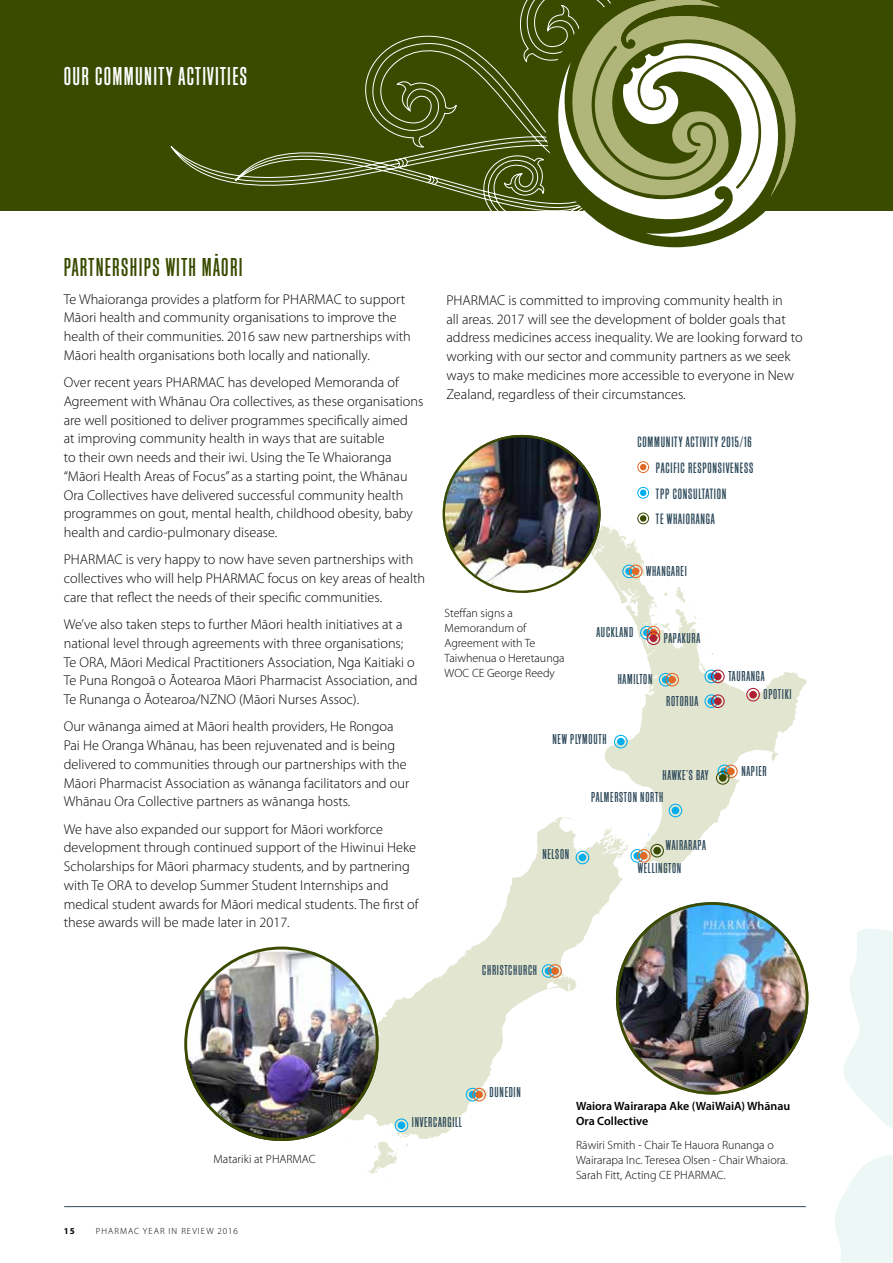
<style>
.page{position:relative;width:893px;height:1263px;background:#fff}
.page>*{position:absolute;margin:0;border:0;box-sizing:border-box;transform-origin:0 0}
.t1{font:27px "Block Gothic Medium Extra Cond";letter-spacing:.05em;color:#fff}
.t2{font:27px "Block Gothic Medium Extra Cond";letter-spacing:.05em;color:#3a4b00}
.t3{font:15.6px/25.7px "Block Gothic Medium Extra Cond";letter-spacing:.05em;color:#2d495a}
.t4{font:15px "Block Gothic Medium Extra Cond";letter-spacing:.05em;color:#2d495a}
.t5{font:300 14.25px/18.8px "Myriad Pro";color:#000}
.t6{font:300 12px/15px "Myriad Pro";color:#000}
.t7{font:600 12px/15px "Myriad Pro";color:#000}
.t8{font:300 9px "Myriad Pro";letter-spacing:.12em;color:#000}
.t9{font:700 9px "Myriad Pro";color:#000}
</style>
<div class="page">
<div style="left:0;top:0;width:893px;height:210px;background:#3a4b00"></div>
<svg style="left:835px;top:929px;width:58px;height:334px"></svg>
<div style="left:637px;top:461px;width:12px;height:12px;border:1px solid #e26825;border-radius:50%"></div>
<svg style="left:578px;top:458px;width:72px;height:12px"></svg>
<div style="left:637px;top:487px;width:12px;height:11px;border:1px solid #00aeef;border-radius:50%"></div>
<div style="left:640px;top:489px;width:6px;height:7px;background:#00aeef;border-radius:50%"></div>
<svg style="left:367px;top:817px;width:261px;height:361px"></svg>
<svg style="left:563px;top:498px;width:244px;height:375px"></svg>
<div style="left:669px;top:804px;width:13px;height:13px;border:1px solid #00aeef;border-radius:50%"></div>
<div style="left:672px;top:807px;width:7px;height:7px;background:#00aeef;border-radius:50%"></div>
<div style="left:576px;top:851px;width:13px;height:13px;border:1px solid #00aeef;border-radius:50%"></div>
<div style="left:579px;top:854px;width:7px;height:7px;background:#00aeef;border-radius:50%"></div>
<div style="left:614px;top:735px;width:14px;height:13px;border:1px solid #00aeef;border-radius:50%"></div>
<div style="left:617px;top:738px;width:8px;height:7px;background:#00aeef;border-radius:50%"></div>
<div style="left:704px;top:694px;width:14px;height:14px;border:1px solid #00aeef;border-radius:50%"></div>
<div style="left:707px;top:697px;width:8px;height:8px;background:#00aeef;border-radius:50%"></div>
<div style="left:622px;top:565px;width:14px;height:13px;border:1px solid #00aeef;border-radius:50%"></div>
<svg style="left:625px;top:568px;width:8px;height:7px"></svg>
<div style="left:640px;top:626px;width:14px;height:13px;border:1px solid #00aeef;border-radius:50%"></div>
<svg style="left:643px;top:629px;width:8px;height:7px"></svg>
<div style="left:704px;top:670px;width:14px;height:13px;border:1px solid #00aeef;border-radius:50%"></div>
<div style="left:707px;top:673px;width:8px;height:7px;background:#00aeef;border-radius:50%"></div>
<div style="left:659px;top:673px;width:13px;height:13px;border:1px solid #00aeef;border-radius:50%"></div>
<div style="left:662px;top:676px;width:7px;height:7px;background:#00aeef;border-radius:50%"></div>
<div style="left:542px;top:964px;width:13px;height:14px;border:1px solid #00aeef;border-radius:50%"></div>
<div style="left:545px;top:967px;width:7px;height:8px;background:#00aeef;border-radius:50%"></div>
<div style="left:630px;top:849px;width:14px;height:14px;border:1px solid #00aeef;border-radius:50%"></div>
<div style="left:633px;top:852px;width:8px;height:8px;background:#00aeef;border-radius:50%"></div>
<div style="left:466px;top:1088px;width:13px;height:13px;border:1px solid #00aeef;border-radius:50%"></div>
<div style="left:469px;top:1091px;width:7px;height:7px;background:#00aeef;border-radius:50%"></div>
<div style="left:395px;top:1118px;width:13px;height:14px;border:1px solid #00aeef;border-radius:50%"></div>
<div style="left:398px;top:1121px;width:7px;height:8px;background:#00aeef;border-radius:50%"></div>
<div style="left:718px;top:764px;width:13px;height:14px;border:1px solid #00aeef;border-radius:50%"></div>
<svg style="left:721px;top:767px;width:7px;height:8px"></svg>
<div style="left:711px;top:670px;width:14px;height:13px;border:1px solid #ad1f31;border-radius:50%"></div>
<div style="left:714px;top:673px;width:8px;height:7px;background:#ad1f31;border-radius:50%"></div>
<div style="left:711px;top:694px;width:14px;height:14px;border:1px solid #ad1f31;border-radius:50%"></div>
<div style="left:714px;top:697px;width:8px;height:8px;background:#ad1f31;border-radius:50%"></div>
<div style="left:746px;top:688px;width:14px;height:13px;border:1px solid #ad1f31;border-radius:50%"></div>
<div style="left:749px;top:691px;width:8px;height:7px;background:#ad1f31;border-radius:50%"></div>
<div style="left:629px;top:565px;width:13px;height:13px;border:1px solid #e26825;border-radius:50%"></div>
<div style="left:632px;top:568px;width:7px;height:7px;background:#e26825;border-radius:50%"></div>
<div style="left:647px;top:626px;width:13px;height:13px;border:1px solid #e26825;border-radius:50%"></div>
<div style="left:650px;top:629px;width:7px;height:7px;background:#e26825;border-radius:50%"></div>
<div style="left:647px;top:631px;width:13px;height:14px;border:1px solid #ad1f31;border-radius:50%"></div>
<div style="left:650px;top:634px;width:7px;height:8px;background:#ad1f31;border-radius:50%"></div>
<div style="left:665px;top:673px;width:14px;height:13px;border:1px solid #e26825;border-radius:50%"></div>
<div style="left:668px;top:676px;width:8px;height:7px;background:#e26825;border-radius:50%"></div>
<div style="left:724px;top:764px;width:14px;height:14px;border:1px solid #e26825;border-radius:50%"></div>
<div style="left:727px;top:767px;width:8px;height:8px;background:#e26825;border-radius:50%"></div>
<div style="left:716px;top:771px;width:14px;height:14px;border:1px solid #3a4b00;border-radius:50%"></div>
<div style="left:719px;top:774px;width:7px;height:8px;background:#3a4b00;border-radius:50%"></div>
<div style="left:637px;top:849px;width:14px;height:14px;border:1px solid #e26825;border-radius:50%"></div>
<div style="left:640px;top:852px;width:8px;height:8px;background:#e26825;border-radius:50%"></div>
<div style="left:548px;top:964px;width:14px;height:14px;border:1px solid #e26825;border-radius:50%"></div>
<div style="left:551px;top:967px;width:8px;height:8px;background:#e26825;border-radius:50%"></div>
<div style="left:472px;top:1088px;width:14px;height:13px;border:1px solid #e26825;border-radius:50%"></div>
<div style="left:475px;top:1091px;width:8px;height:7px;background:#e26825;border-radius:50%"></div>
<div style="left:650px;top:844px;width:14px;height:13px;border:1px solid #3a4b00;border-radius:50%"></div>
<div style="left:653px;top:847px;width:8px;height:7px;background:#3a4b00;border-radius:50%"></div>
<img style="left:184px;top:952px;width:195px;height:189px">
<svg style="left:170px;top:0;width:375px;height:211px"></svg>
<svg style="left:534px;top:26px;width:259px;height:219px"></svg>
<svg style="left:564px;top:0;width:232px;height:196px"></svg>
<img style="left:616px;top:902px;width:192px;height:192px;border-radius:96px">
<img style="left:443px;top:435px;width:158px;height:158px;border-radius:79px">
<hr style="left:64px;top:1206px;width:742px;height:1px;background:#2d495a">
<h1 class="t1" style="left:64px;top:58px;width:185px">OUR COMMUNITY ACTIVITIES</h1>
<h1 class="t2" style="left:215px;top:235px;width:5px">-</h1>
<h1 class="t2" style="left:64px;top:249px;width:180px">PARTNERSHIPS WITH MAORI</h1>
<p class="t5" style="left:64px;top:289px;width:349px">Te Whaioranga provides a platform for PHARMAC to support Māori health and community organisations to improve the health of their communities. 2016 saw new partnerships with Māori health organisations both locally and nationally.</p>
<p class="t5" style="left:64px;top:373px;width:361px">Over recent years PHARMAC has developed Memoranda of Agreement with Whānau Ora collectives, as these organisations are well positioned to deliver programmes specifically aimed<br>at improving community health in ways that are suitable<br>to their own needs and their iwi. Using the Te Whaioranga “Māori Health Areas of Focus” as a starting point, the Whānau Ora Collectives have delivered successful community health programmes on gout, mental health, childhood obesity, baby health and cardio-pulmonary disease.</p>
<p class="t5" style="left:64px;top:550px;width:363px">PHARMAC is very happy to now have seven partnerships with collectives who will help PHARMAC focus on key areas of health care that reflect the needs of their specific communities.</p>
<p class="t5" style="left:64px;top:615px;width:355px">We’ve also taken steps to further Māori health initiatives at a national level through agreements with three organisations; Te ORA, Māori Medical Practitioners Association, Nga Kaitiaki o Te Puna Rongoā o Āotearoa Māori Pharmacist Association, and Te Runanga o Āotearoa/NZNO (Māori Nurses Assoc).</p>
<p class="t5" style="left:64px;top:717px;width:347px">Our wānanga aimed at Māori health providers, He Rongoa Pai He Oranga Whānau, has been rejuvenated and is being delivered to communities through our partnerships with the Māori Pharmacist Association as wānanga facilitators and our Whānau Ora Collective partners as wānanga hosts.</p>
<p class="t5" style="left:64px;top:819px;width:356px">We have also expanded our support for Māori workforce development through continued support of the Hiwinui Heke Scholarships for Māori pharmacy students, and by partnering with Te ORA to develop Summer Student Internships and medical student awards for Māori medical students. The first of these awards will be made later in 2017.</p>
<p class="t5" style="left:446px;top:291px;width:358px">PHARMAC is committed to improving community health in<br>all areas. 2017 will see the development of bolder goals that address medicines access inequality. We are looking forward to working with our sector and community partners as we seek ways to make medicines more accessible to everyone in New Zealand, regardless of their circumstances.</p>
<p class="t3" style="left:656px;top:429px;width:99px;text-indent:-19px">COMMUNITY ACTIVITY 2015/16<br>PACIFIC RESPONSIVENESS<br>TPP CONSULTATION<br>TE WHAIORANGA</p>
<p class="t6" style="left:445px;top:606px;width:122px">Steffan signs a<br>Memorandum of<br>Agreement with Te<br>Taiwhenua o Heretaunga<br>WOC CE George Reedy</p>
<p class="t4" style="left:646px;top:561px;width:42px">WHANGAREI</p>
<p class="t4" style="left:596px;top:622px;width:38px">AUCKLAND</p>
<p class="t4" style="left:664px;top:628px;width:38px">PAPAKURA</p>
<p class="t4" style="left:618px;top:669px;width:36px">HAMILTON</p>
<p class="t4" style="left:666px;top:691px;width:34px">ROTORUA</p>
<p class="t4" style="left:552px;top:728px;width:56px">NEW PLYMOUTH</p>
<p class="t4" style="left:662px;top:765px;width:47px">HAWKE’S BAY</p>
<p class="t4" style="left:542px;top:844px;width:28px">NELSON</p>
<p class="t4" style="left:591px;top:786px;width:74px">PALMERSTON NORTH</p>
<p class="t4" style="left:666px;top:835px;width:42px">WAIRARAPA</p>
<p class="t4" style="left:638px;top:858px;width:45px">WELLINGTON</p>
<p class="t4" style="left:728px;top:666px;width:38px">TAURANGA</p>
<p class="t4" style="left:764px;top:684px;width:29px">OPOTIKI</p>
<p class="t4" style="left:741px;top:761px;width:27px">NAPIER</p>
<p class="t4" style="left:482px;top:960px;width:56px">CHRISTCHURCH</p>
<p class="t4" style="left:490px;top:1081px;width:33px">DUNEDIN</p>
<p class="t6" style="left:214px;top:1152px;width:104px">Matariki at PHARMAC</p>
<p class="t9" style="left:64px;top:1225px;width:12px">15</p>
<p class="t8" style="left:96px;top:1226px;width:144px">PHARMAC YEAR IN REVIEW 2016</p>
<p class="t4" style="left:412px;top:1112px;width:52px">INVERCARGILL</p>
<p class="t7" style="left:576px;top:1098px;width:216px">Waiora Wairarapa Ake (WaiWaiA) Whānau<br>Ora Collective</p>
<p class="t6" style="left:576px;top:1137px;width:213px">Rāwiri Smith - Chair Te Hauora Runanga o<br>Wairarapa Inc. Teresea Olsen - Chair Whaiora.<br>Sarah Fitt, Acting CE PHARMAC.</p>
</div>
